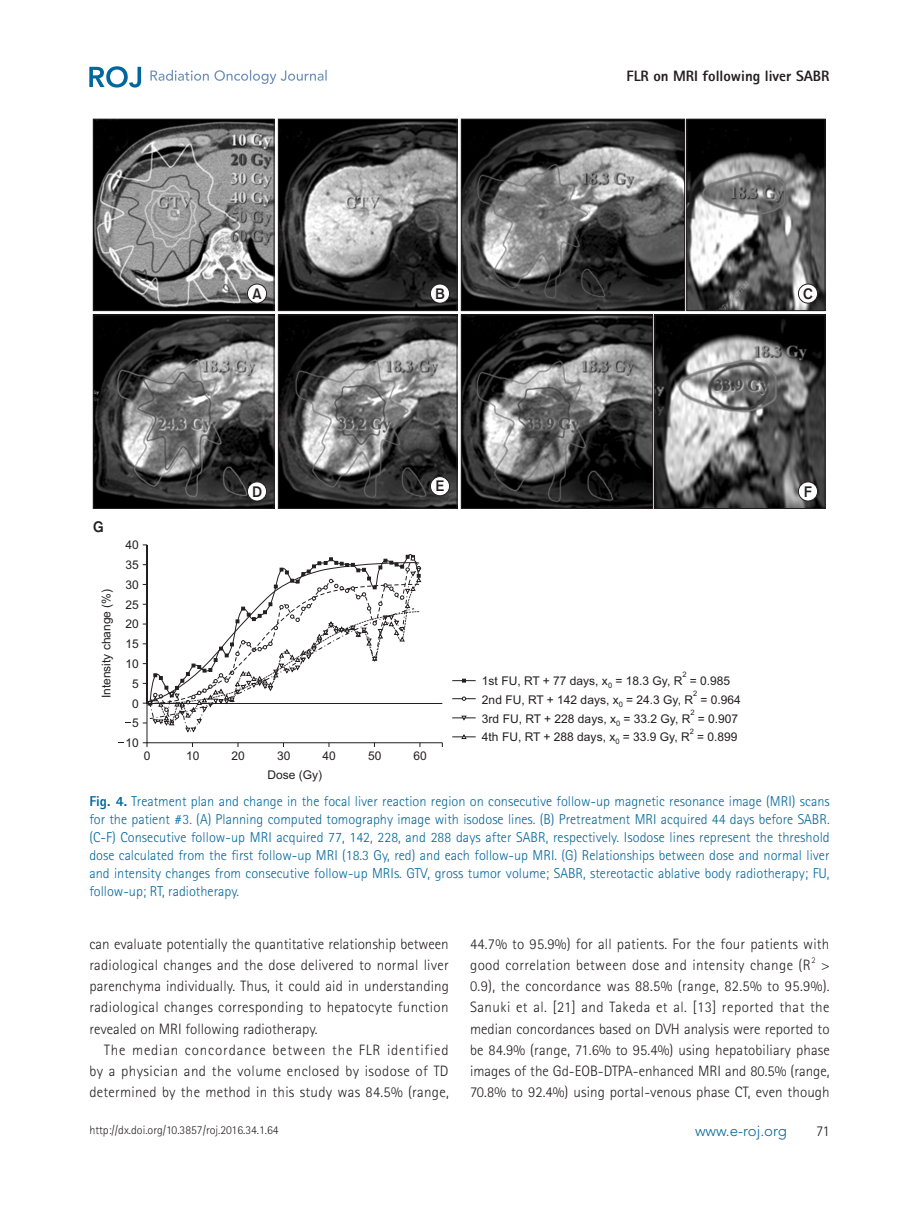
<style>
.page{position:relative;width:919px;height:1217px;background:#fff}
.page>*{position:absolute;margin:0;border:0;box-sizing:border-box;transform-origin:0 0}
.t1{font:300 15px/21px "Rotis Sans Serif Std";letter-spacing:.015em;color:#231f20;text-align:justify}
.t2{font:800 15px "Rotis Sans Serif Std";color:#231f20}
.t3{font:300 15px "Avenir LT Std";color:#01669c}
.t4{font:15px "Gothic 725 BT Bold A";color:#231f20}
.t5{font:300 14.25px/18px "Rotis Sans Serif Std";color:#01669c;text-align:justify}
.t6{font:12px/19.8px "Arial";color:#231f20;text-align:center}
.t7{font:300 12px "Rotis Sans Serif Std";color:#231f20}
.t8{font:300 8.7px "Rotis Sans Serif Std";color:#231f20}
.t9{font:7.5px "Arial";color:#231f20}
.s1{font-weight:800}
</style>
<div class="page">
<svg style="left:89px;top:66px;width:52px;height:22px"></svg>
<svg style="left:150px;top:70px;width:176px;height:14px"></svg>
<svg style="left:93px;top:119px;width:732px;height:390px;background:#5b5b5b"></svg>
<svg style="left:146px;top:703px;width:297px;height:40px"></svg>
<svg style="left:143px;top:544px;width:279px;height:188px"></svg>
<svg style="left:452px;top:678px;width:23px;height:4px"></svg>
<svg style="left:452px;top:696px;width:23px;height:4px"></svg>
<svg style="left:452px;top:734px;width:23px;height:5px"></svg>
<svg style="left:452px;top:715px;width:23px;height:5px"></svg>
<p class="t2" style="left:626px;top:66px;width:205px">FLR on MRI following liver SABR</p>
<p class="t4" style="left:252px;top:285px;width:11px">A</p>
<p class="t4" style="left:435px;top:285px;width:11px">B</p>
<p class="t4" style="left:803px;top:285px;width:11px">C</p>
<p class="t4" style="left:93px;top:518px;width:12px">G</p>
<p class="t6" style="left:97px;top:698px;width:111px;rotate:-90deg">Intensity change (%)</p>
<p class="t6" style="left:125px;top:536px;width:15px">40<br>35<br>30<br>25<br>20<br>15<br>10<br>5<br>0<br>5<br>10</p>
<p class="t4" style="left:252px;top:482px;width:12px">D</p>
<p class="t4" style="left:435px;top:477px;width:11px">E</p>
<p class="t4" style="left:803px;top:482px;width:10px">F</p>
<p class="t9" style="left:682px;top:671px;width:6px">2</p>
<p class="t6" style="left:482px;top:672px;width:260px;line-height:18.9px;text-align:left">1st FU, RT + 77 days, x = 18.3 Gy, R = 0.985<br>2nd FU, RT + 142 days, x = 24.3 Gy, R = 0.964<br>3rd FU, RT + 228 days, x = 33.2 Gy, R = 0.907<br>4th FU, RT + 288 days, x = 33.9 Gy, R = 0.899</p>
<p class="t9" style="left:608px;top:682px;width:6px">0</p>
<p class="t9" style="left:693px;top:690px;width:6px">2</p>
<p class="t9" style="left:690px;top:709px;width:6px">2</p>
<p class="t9" style="left:689px;top:728px;width:6px">2</p>
<p class="t9" style="left:618px;top:701px;width:6px">0</p>
<p class="t9" style="left:616px;top:720px;width:6px">0</p>
<p class="t9" style="left:615px;top:738px;width:6px">0</p>
<p class="t6" style="left:144px;top:746px;width:8px">0</p>
<p class="t6" style="left:186px;top:746px;width:15px">10</p>
<p class="t6" style="left:231px;top:746px;width:15px">20</p>
<p class="t6" style="left:277px;top:746px;width:15px">30</p>
<p class="t6" style="left:322px;top:746px;width:15px">40</p>
<p class="t6" style="left:368px;top:746px;width:15px">50</p>
<p class="t6" style="left:413px;top:746px;width:15px">60</p>
<p class="t6" style="left:267px;top:765px;width:56px">Dose (Gy)</p>
<p class="t5" style="left:89px;top:792px;width:742px"><span class="s1">Fig. 4.</span> Treatment plan and change in the focal liver reaction region on consecutive follow-up magnetic resonance image (MRI) scans for the patient #3. (A) Planning computed tomography image with isodose lines. (B) Pretreatment MRI acquired 44 days before SABR. (C-F) Consecutive follow-up MRI acquired 77, 142, 228, and 288 days after SABR, respectively. Isodose lines represent the threshold dose calculated from the first follow-up MRI (18.3 Gy, red) and each follow-up MRI. (G) Relationships between dose and normal liver and intensity changes from consecutive follow-up MRIs. GTV, gross tumor volume; SABR, stereotactic ablative body radiotherapy; FU, follow-up; RT, radiotherapy.</p>
<p class="t1" style="left:89px;top:933px;width:361px">can evaluate potentially the quantitative relationship between radiological changes and the dose delivered to normal liver parenchyma individually. Thus, it could aid in understanding radiological changes corresponding to hepatocyte function revealed on MRI following radiotherapy.</p>
<p class="t1" style="left:89px;top:1038px;width:361px;text-indent:15px">The median concordance between the FLR identified by a physician and the volume enclosed by isodose of TD determined by the method in this study was 84.5% (range,</p>
<p class="t1" style="left:470px;top:933px;width:360px">44.7% to 95.9%) for all patients. For the four patients with good correlation between dose and intensity change (R</p>
<p class="t8" style="left:811px;top:955px;width:6px">2</p>
<p class="t1" style="left:470px;top:954px;width:361px;text-indent:351px">&gt; 0.9), the concordance was 88.5% (range, 82.5% to 95.9%).<br>Sanuki et al. [21] and Takeda et al. [13] reported that the median concordances based on DVH analysis were reported to be 84.9% (range, 71.6% to 95.4%) using hepatobiliary phase images of the Gd-EOB-DTPA-enhanced MRI and 80.5% (range, 70.8% to 92.4%) using portal-venous phase CT, even though</p>
<p class="t7" style="left:89px;top:1122px;width:191px">http://dx.doi.org/10.3857/roj.2016.34.1.64</p>
<p class="t3" style="left:695px;top:1121px;width:94px">www.e-roj.org</p>
<p class="t1" style="left:816px;top:1120px;width:15px">71</p>
</div>
